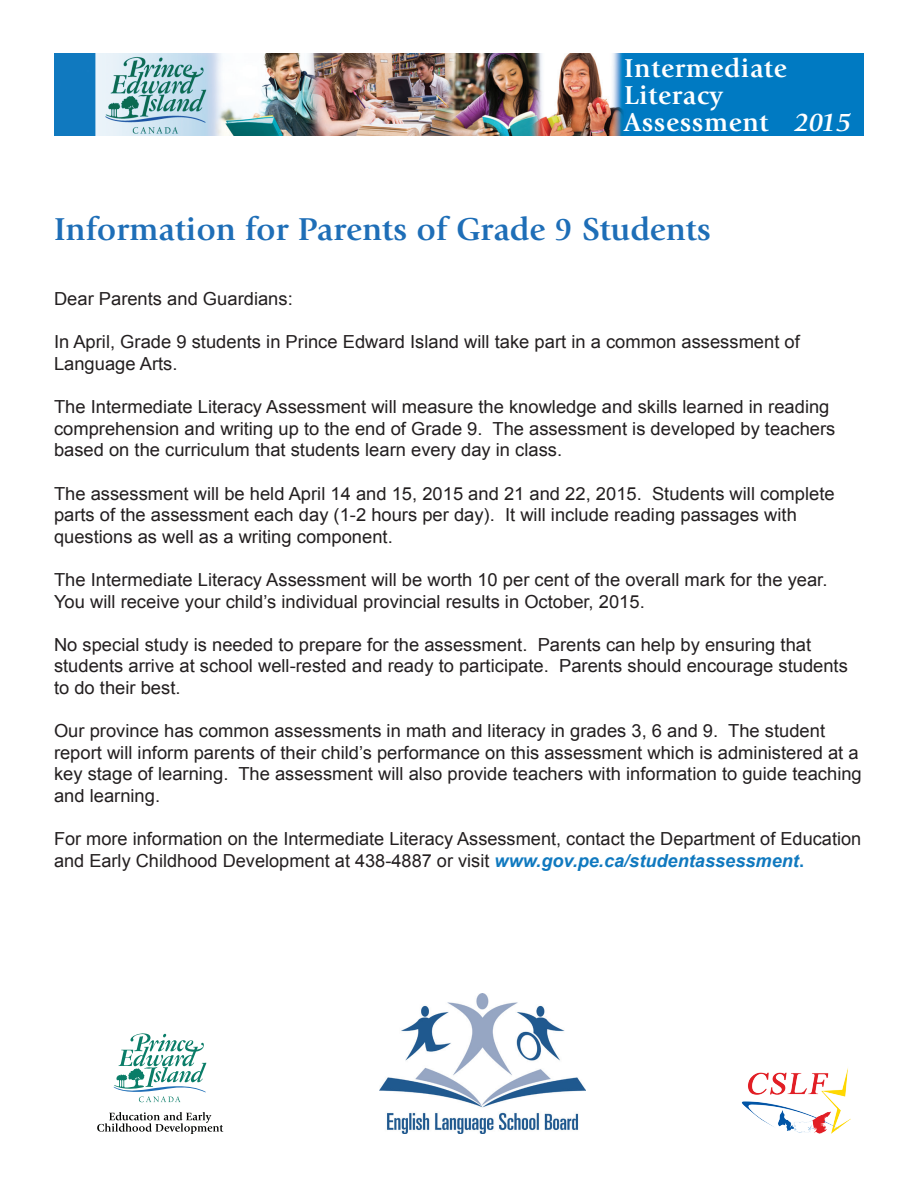
<style>
.page{position:relative;width:918px;height:1188px;background:#fff}
.page>*{position:absolute;margin:0;border:0;box-sizing:border-box;transform-origin:0 0}
.t1{font:700 33px "Giovanni";color:#1e6eb7}
.t2{font:700 27px/27px "Giovanni";letter-spacing:.025em;color:#fff}
.t3{font:18px/21.6px "Arial";color:#231f20}
.s1{font-style:italic}
.s2{font-weight:700;font-style:italic;color:#1079bf}
.s3{font-weight:700;color:#1079bf}
</style>
<div class="page">
<img style="left:54px;top:54px;width:810px;height:81px">
<img style="left:741px;top:1068px;width:110px;height:66px">
<svg style="left:113px;top:1033px;width:93px;height:69px"></svg>
<svg style="left:97px;top:1112px;width:126px;height:22px"></svg>
<img style="left:380px;top:993px;width:205px;height:141px">
<h2 class="t2" style="left:624px;top:55px;width:229px">Intermediate<br>Literacy<br>Assessment <span class="s1">2015</span></h2>
<h1 class="t1" style="left:54px;top:210px;width:659px">Information for Parents of Grade 9 Students</h1>
<p class="t3" style="left:54px;top:288px;width:240px">Dear Parents and Guardians:</p>
<p class="t3" style="left:54px;top:332px;width:747px">In April, Grade 9 students in Prince Edward Island will take part in a common assessment of<br>Language Arts.</p>
<p class="t3" style="left:54px;top:396px;width:783px">The Intermediate Literacy Assessment will measure the knowledge and skills learned in reading comprehension and writing up to the end of Grade 9. The assessment is developed by teachers based on the curriculum that students learn every day in class.</p>
<p class="t3" style="left:54px;top:483px;width:782px">The assessment will be held April 14 and 15, 2015 and 21 and 22, 2015. Students will complete parts of the assessment each day (1-2 hours per day). It will include reading passages with questions as well as a writing component.</p>
<p class="t3" style="left:54px;top:569px;width:775px">The Intermediate Literacy Assessment will be worth 10 per cent of the overall mark for the year.<br>You will receive your child’s individual provincial results in October, 2015.</p>
<p class="t3" style="left:54px;top:634px;width:795px">No special study is needed to prepare for the assessment. Parents can help by ensuring that students arrive at school well-rested and ready to participate. Parents should encourage students to do their best.</p>
<p class="t3" style="left:54px;top:720px;width:809px">Our province has common assessments in math and literacy in grades 3, 6 and 9. The student report will inform parents of their child’s performance on this assessment which is administered at a key stage of learning. The assessment will also provide teachers with information to guide teaching and learning.</p>
<p class="t3" style="left:54px;top:828px;width:809px">For more information on the Intermediate Literacy Assessment, contact the Department of Education and Early Childhood Development at 438-4887 or visit <span class="s2">www.gov.pe.ca/studentassessment</span><span class="s3">.</span></p>
</div>
